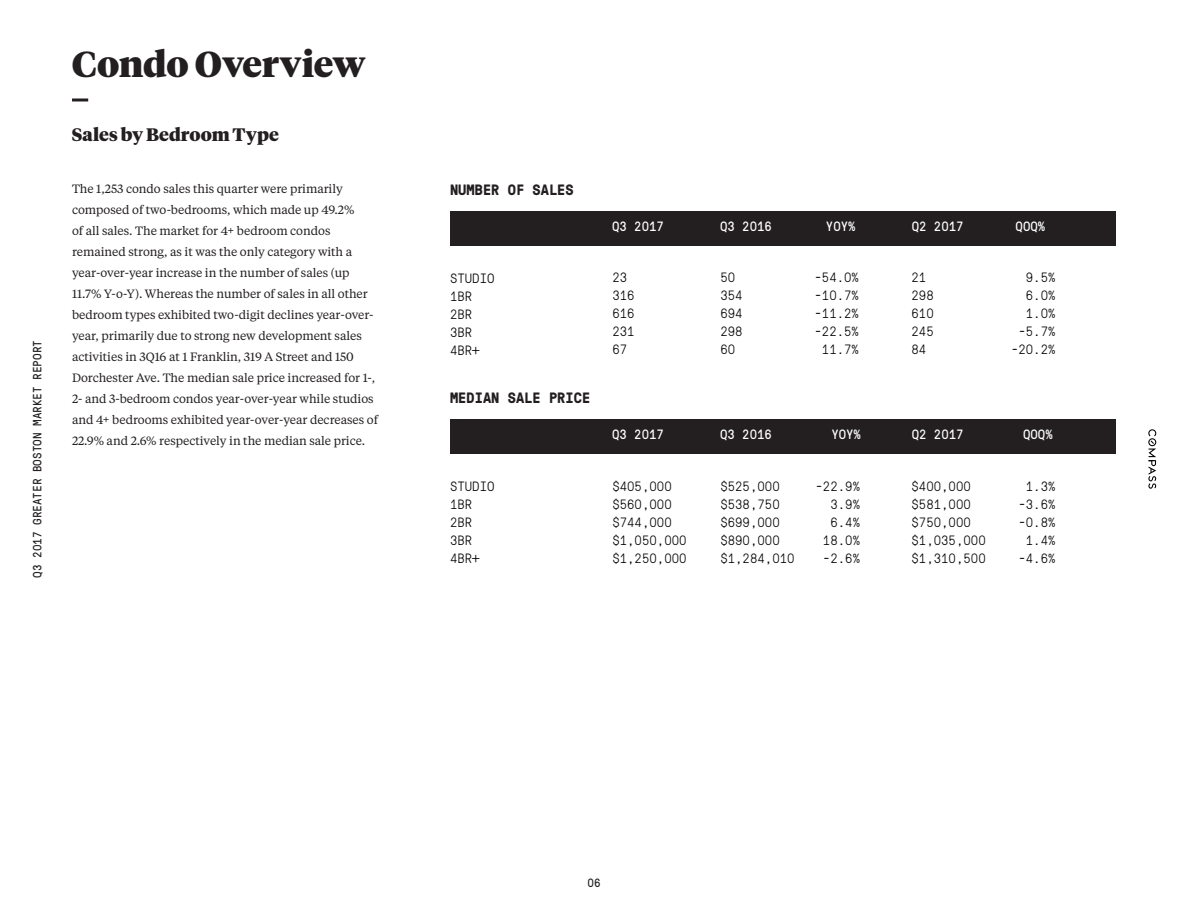
<style>
.page{position:relative;width:1188px;height:918px;background:#fff}
.page>*{position:absolute;margin:0;border:0;box-sizing:border-box;transform-origin:0 0}
.t1{font:900 36px "Tiempos Headline";letter-spacing:-.01em;color:#231f20}
.t2{font:900 18px "Tiempos Headline";color:#231f20}
.t3{font:700 15px "GT Pressura Mono";color:#231f20}
.t4{font:300 13.5px "GT Pressura Mono";color:#040503}
.t5{font:13.5px "GT Pressura Mono";color:#fff}
.t6{font:12px/21px "Tiempos Text";letter-spacing:-.005em;color:#231f20}
.t7{font:12px "GT Pressura Mono";color:#231f20}
</style>
<div class="page">
<svg style="left:1148px;top:429px;width:8px;height:60px"></svg>
<hr style="left:72px;top:98px;width:16px;height:3px;background:#231f20">
<div style="left:450px;top:212px;width:666px;height:34px;background:#231f20"></div>
<div style="left:450px;top:419px;width:666px;height:35px;background:#231f20"></div>
<p class="t7" style="left:29px;top:578px;width:239px;rotate:-90deg">Q3 2017 GREATER BOSTON MARKET REPORT</p>
<p class="t1" style="left:72px;top:39px;width:295px">Condo Overview</p>
<p class="t2" style="left:72px;top:122px;width:208px">Sales by Bedroom Type</p>
<p class="t6" style="left:72px;top:178px;width:308px">The 1,253 condo sales this quarter were primarily composed of two-bedrooms, which made up 49.2%<br>of all sales. The market for 4+ bedroom condos remained strong, as it was the only category with a year-over-year increase in the number of sales (up 11.7% Y-o-Y). Whereas the number of sales in all other bedroom types exhibited two-digit declines year-over&shy;year, primarily due to strong new development sales activities in 3Q16 at 1 Franklin, 319 A Street and 150<br>Dorchester Ave. The median sale price increased for 1-, 2- and 3-bedroom condos year-over-year while studios and 4+ bedrooms exhibited year-over-year decreases of 22.9% and 2.6% respectively in the median sale price.</p>
<p class="t3" style="left:450px;top:179px;width:125px">NUMBER OF SALES</p>
<p class="t4" style="left:450px;top:269px;width:46px">STUDIO</p>
<p class="t4" style="left:450px;top:287px;width:24px">1BR</p>
<p class="t4" style="left:450px;top:305px;width:24px">2BR</p>
<p class="t4" style="left:450px;top:323px;width:24px">3BR</p>
<p class="t4" style="left:450px;top:341px;width:31px">4BR+</p>
<p class="t3" style="left:450px;top:387px;width:142px">MEDIAN SALE PRICE</p>
<p class="t4" style="left:450px;top:477px;width:46px">STUDIO</p>
<p class="t4" style="left:450px;top:495px;width:24px">1BR</p>
<p class="t4" style="left:450px;top:513px;width:24px">2BR</p>
<p class="t4" style="left:450px;top:531px;width:24px">3BR</p>
<p class="t4" style="left:450px;top:549px;width:31px">4BR+</p>
<p class="t5" style="left:612px;top:217px;width:53px">Q3 2017</p>
<p class="t5" style="left:720px;top:217px;width:53px">Q3 2016</p>
<p class="t5" style="left:826px;top:217px;width:31px">YOY%</p>
<p class="t5" style="left:912px;top:217px;width:53px">Q2 2017</p>
<p class="t5" style="left:1016px;top:217px;width:31px">QOQ%</p>
<p class="t4" style="left:612px;top:268px;width:16px">23</p>
<p class="t4" style="left:612px;top:286px;width:24px">316</p>
<p class="t4" style="left:612px;top:304px;width:24px">616</p>
<p class="t4" style="left:612px;top:322px;width:24px">231</p>
<p class="t4" style="left:612px;top:340px;width:16px">67</p>
<p class="t4" style="left:720px;top:268px;width:16px">50</p>
<p class="t4" style="left:720px;top:286px;width:24px">354</p>
<p class="t4" style="left:720px;top:304px;width:24px">694</p>
<p class="t4" style="left:720px;top:322px;width:24px">298</p>
<p class="t4" style="left:720px;top:340px;width:16px">60</p>
<p class="t4" style="left:814px;top:268px;width:46px">-54.0%</p>
<p class="t4" style="left:814px;top:286px;width:46px">-10.7%</p>
<p class="t4" style="left:814px;top:304px;width:46px">-11.2%</p>
<p class="t4" style="left:814px;top:322px;width:46px">-22.5%</p>
<p class="t4" style="left:822px;top:340px;width:39px">11.7%</p>
<p class="t4" style="left:912px;top:268px;width:16px">21</p>
<p class="t4" style="left:912px;top:286px;width:24px">298</p>
<p class="t4" style="left:912px;top:304px;width:24px">610</p>
<p class="t4" style="left:912px;top:322px;width:24px">245</p>
<p class="t4" style="left:912px;top:340px;width:16px">84</p>
<p class="t4" style="left:1026px;top:268px;width:31px">9.5%</p>
<p class="t4" style="left:1026px;top:286px;width:31px">6.0%</p>
<p class="t4" style="left:1026px;top:304px;width:31px">1.0%</p>
<p class="t4" style="left:1018px;top:322px;width:39px">-5.7%</p>
<p class="t4" style="left:1011px;top:340px;width:46px">-20.2%</p>
<p class="t5" style="left:612px;top:424px;width:53px">Q3 2017</p>
<p class="t5" style="left:720px;top:424px;width:53px">Q3 2016</p>
<p class="t5" style="left:831px;top:424px;width:31px">YOY%</p>
<p class="t5" style="left:912px;top:424px;width:53px">Q2 2017</p>
<p class="t5" style="left:1023px;top:424px;width:31px">QOQ%</p>
<p class="t4" style="left:612px;top:477px;width:61px">$405,000</p>
<p class="t4" style="left:612px;top:495px;width:61px">$560,000</p>
<p class="t4" style="left:612px;top:513px;width:61px">$744,000</p>
<p class="t4" style="left:612px;top:531px;width:76px">$1,050,000</p>
<p class="t4" style="left:612px;top:549px;width:76px">$1,250,000</p>
<p class="t4" style="left:720px;top:477px;width:61px">$525,000</p>
<p class="t4" style="left:720px;top:495px;width:61px">$538,750</p>
<p class="t4" style="left:720px;top:513px;width:61px">$699,000</p>
<p class="t4" style="left:720px;top:531px;width:61px">$890,000</p>
<p class="t4" style="left:720px;top:549px;width:76px">$1,284,010</p>
<p class="t4" style="left:816px;top:477px;width:46px">-22.9%</p>
<p class="t4" style="left:830px;top:495px;width:31px">3.9%</p>
<p class="t4" style="left:830px;top:513px;width:31px">6.4%</p>
<p class="t4" style="left:823px;top:531px;width:39px">18.0%</p>
<p class="t4" style="left:823px;top:549px;width:39px">-2.6%</p>
<p class="t4" style="left:912px;top:477px;width:61px">$400,000</p>
<p class="t4" style="left:912px;top:495px;width:61px">$581,000</p>
<p class="t4" style="left:912px;top:513px;width:61px">$750,000</p>
<p class="t4" style="left:912px;top:531px;width:76px">$1,035,000</p>
<p class="t4" style="left:912px;top:549px;width:76px">$1,310,500</p>
<p class="t4" style="left:1026px;top:477px;width:31px">1.3%</p>
<p class="t4" style="left:1018px;top:495px;width:39px">-3.6%</p>
<p class="t4" style="left:1018px;top:513px;width:39px">-0.8%</p>
<p class="t4" style="left:1026px;top:531px;width:31px">1.4%</p>
<p class="t4" style="left:1018px;top:549px;width:39px">-4.6%</p>
<p class="t7" style="left:587px;top:874px;width:15px">06</p>
</div>
